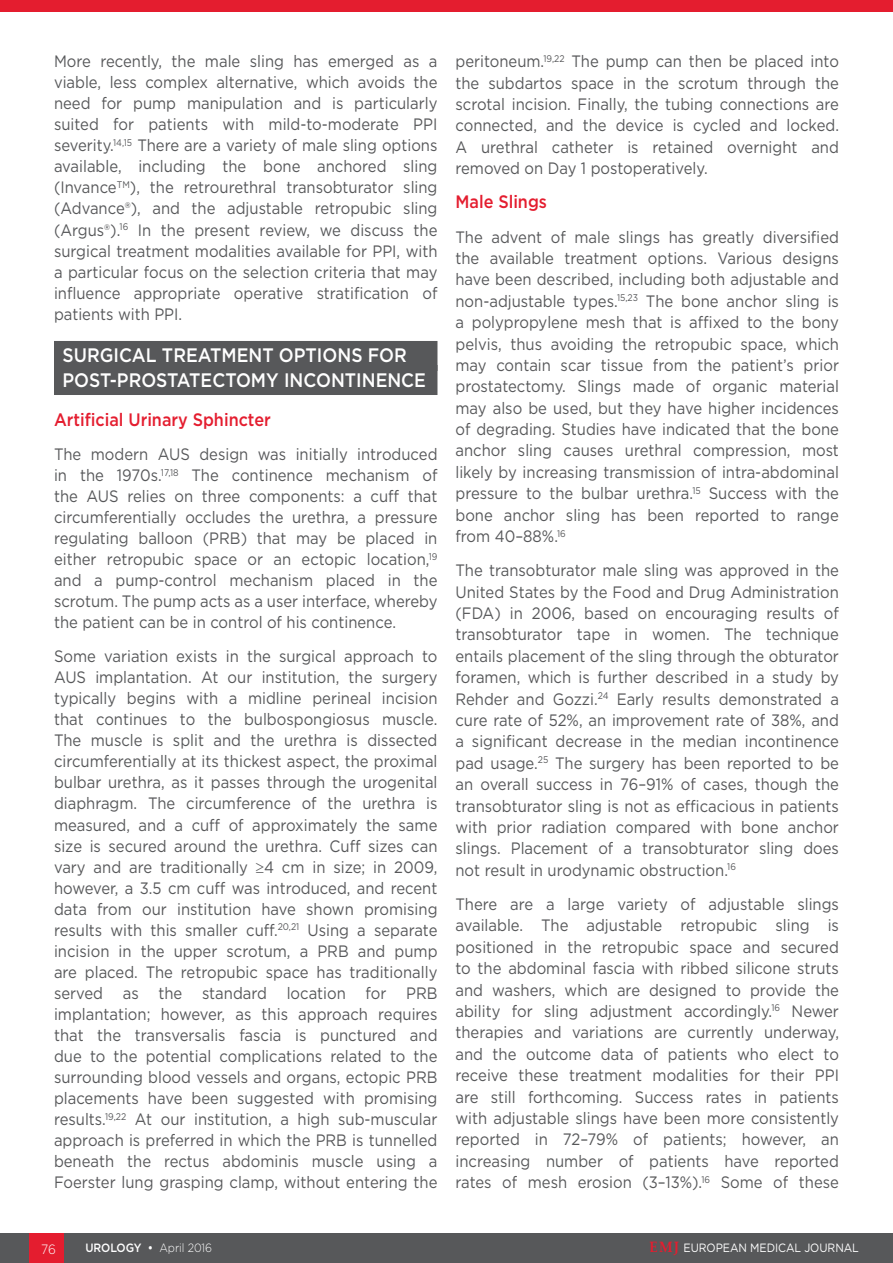
<style>
.page{position:relative;width:893px;height:1263px;background:#fff}
.page>*{position:absolute;margin:0;border:0;box-sizing:border-box;transform-origin:0 0}
._8__Heading_1{font:500 19.5px "Gotham";color:#fff;scale:.9 1}
._9__Heading_2{font:500 18px "Gotham";color:#e41d2f;scale:.9 1}
._11__Main_text{font:16.5px/21.5px "Gotham";color:#57585a;text-align:justify;scale:.9 1}
.t1{font:300 13.5px "Gotham";color:#fff;scale:.9 1}
.t2{font:12px "Gotham";letter-spacing:-.005em;color:#fff;scale:.9 1}
.t3{font:300 12px "Gotham";letter-spacing:-.005em;color:#fff;scale:.9 1}
.s1{font-weight:500}
.s2{font-family:"Palatino Linotype";font-weight:700;font-size:15px;color:#e41d2f}
</style>
<div class="page">
<div style="left:0;top:1233px;width:893px;height:30px;background:#57585a"></div>
<div style="left:30px;top:1233px;width:34px;height:30px;background:#e41d2f"></div>
<div style="left:54px;top:341px;width:383px;height:30px;background:#57585a"></div>
<div style="left:54px;top:365px;width:383px;height:30px;background:#57585a"></div>
<div style="left:0;top:0;width:893px;height:11px;background:#e41d2f"></div>
<p class="_11__Main_text" style="left:54px;top:51px;width:428px;line-height:21px">More recently, the male sling has emerged as a viable, less complex alternative, which avoids the need for pump manipulation and is particularly suited for patients with mild-to-moderate PPI severity.<sup>14,15</sup> There are a variety of male sling options available, including the bone anchored sling (Invance<sup>TM</sup>), the retrourethral transobturator sling (Advance®), and the adjustable retropubic sling (Argus®).<sup>16</sup> In the present review, we discuss the surgical treatment modalities available for PPI, with a particular focus on the selection criteria that may influence appropriate operative stratification of patients with PPI.</p>
<p class="_8__Heading_1" style="left:63px;top:343px;width:384px">SURGICAL TREATMENT OPTIONS FOR</p>
<p class="_8__Heading_1" style="left:63px;top:367px;width:405px">POST-PROSTATECTOMY INCONTINENCE</p>
<p class="_9__Heading_2" style="left:54px;top:408px;width:242px">Artificial Urinary Sphincter</p>
<p class="_11__Main_text" style="left:54px;top:443px;width:428px;line-height:21px">The modern AUS design was initially introduced in the 1970s.<sup>17,18</sup> The continence mechanism of the AUS relies on three components: a cuff that circumferentially occludes the urethra, a pressure regulating balloon (PRB) that may be placed in either retropubic space or an ectopic location,<sup>19 </sup>and a pump-control mechanism placed in the scrotum. The pump acts as a user interface, whereby the patient can be in control of his continence.</p>
<p class="_11__Main_text" style="left:54px;top:645px;width:428px;line-height:21px">Some variation exists in the surgical approach to AUS implantation. At our institution, the surgery typically begins with a midline perineal incision that continues to the bulbospongiosus muscle.<br>The muscle is split and the urethra is dissected circumferentially at its thickest aspect, the proximal bulbar urethra, as it passes through the urogenital diaphragm. The circumference of the urethra is measured, and a cuff of approximately the same size is secured around the urethra. Cuff sizes can vary and are traditionally ≥4 cm in size; in 2009, however, a 3.5 cm cuff was introduced, and recent data from our institution have shown promising results with this smaller cuff.<sup>20,21</sup> Using a separate incision in the upper scrotum, a PRB and pump are placed. The retropubic space has traditionally served as the standard location for PRB implantation; however, as this approach requires that the transversalis fascia is punctured and due to the potential complications related to the surrounding blood vessels and organs, ectopic PRB placements have been suggested with promising results.<sup>19,22</sup> At our institution, a high sub-muscular approach is preferred in which the PRB is tunnelled beneath the rectus abdominis muscle using a Foerster lung grasping clamp, without entering the</p>
<p class="_11__Main_text" style="left:455px;top:50px;width:428px">peritoneum.<sup>19,22</sup> The pump can then be placed into the subdartos space in the scrotum through the scrotal incision. Finally, the tubing connections are connected, and the device is cycled and locked.<br>A urethral catheter is retained overnight and removed on Day 1 postoperatively.</p>
<p class="_9__Heading_2" style="left:455px;top:190px;width:103px">Male Slings</p>
<p class="_11__Main_text" style="left:455px;top:226px;width:428px">The advent of male slings has greatly diversified the available treatment options. Various designs have been described, including both adjustable and non-adjustable types.<sup>15,23</sup> The bone anchor sling is a polypropylene mesh that is affixed to the bony pelvis, thus avoiding the retropubic space, which may contain scar tissue from the patient’s prior prostatectomy. Slings made of organic material may also be used, but they have higher incidences of degrading. Studies have indicated that the bone anchor sling causes urethral compression, most likely by increasing transmission of intra-abdominal pressure to the bulbar urethra.<sup>15</sup> Success with the bone anchor sling has been reported to range from 40–88%.<sup>16</sup></p>
<p class="_11__Main_text" style="left:455px;top:559px;width:428px">The transobturator male sling was approved in the United States by the Food and Drug Administration (FDA) in 2006, based on encouraging results of transobturator tape in women. The technique entails placement of the sling through the obturator foramen, which is further described in a study by Rehder and Gozzi.<sup>24</sup> Early results demonstrated a cure rate of 52%, an improvement rate of 38%, and a significant decrease in the median incontinence pad usage.<sup>25</sup> The surgery has been reported to be an overall success in 76–91% of cases, though the transobturator sling is not as efficacious in patients with prior radiation compared with bone anchor slings. Placement of a transobturator sling does not result in urodynamic obstruction.<sup>16</sup></p>
<p class="_11__Main_text" style="left:455px;top:893px;width:428px">There are a large variety of adjustable slings available. The adjustable retropubic sling is positioned in the retropubic space and secured to the abdominal fascia with ribbed silicone struts and washers, which are designed to provide the ability for sling adjustment accordingly.<sup>16</sup> Newer therapies and variations are currently underway, and the outcome data of patients who elect to receive these treatment modalities for their PPI are still forthcoming. Success rates in patients with adjustable slings have been more consistently reported in 72–79% of patients; however, an increasing number of patients have reported rates of mesh erosion (3–13%).<sup>16</sup> Some of these</p>
<p class="t1" style="left:41px;top:1240px;width:18px">76</p>
<p class="t3" style="left:85px;top:1240px;width:142px"><span class="s1">UROLOGY •</span> April 2016</p>
<p class="t2" style="left:650px;top:1240px;width:234px"><span class="s2">EMJ</span> EUROPEAN MEDICAL JOURNAL</p>
</div>
